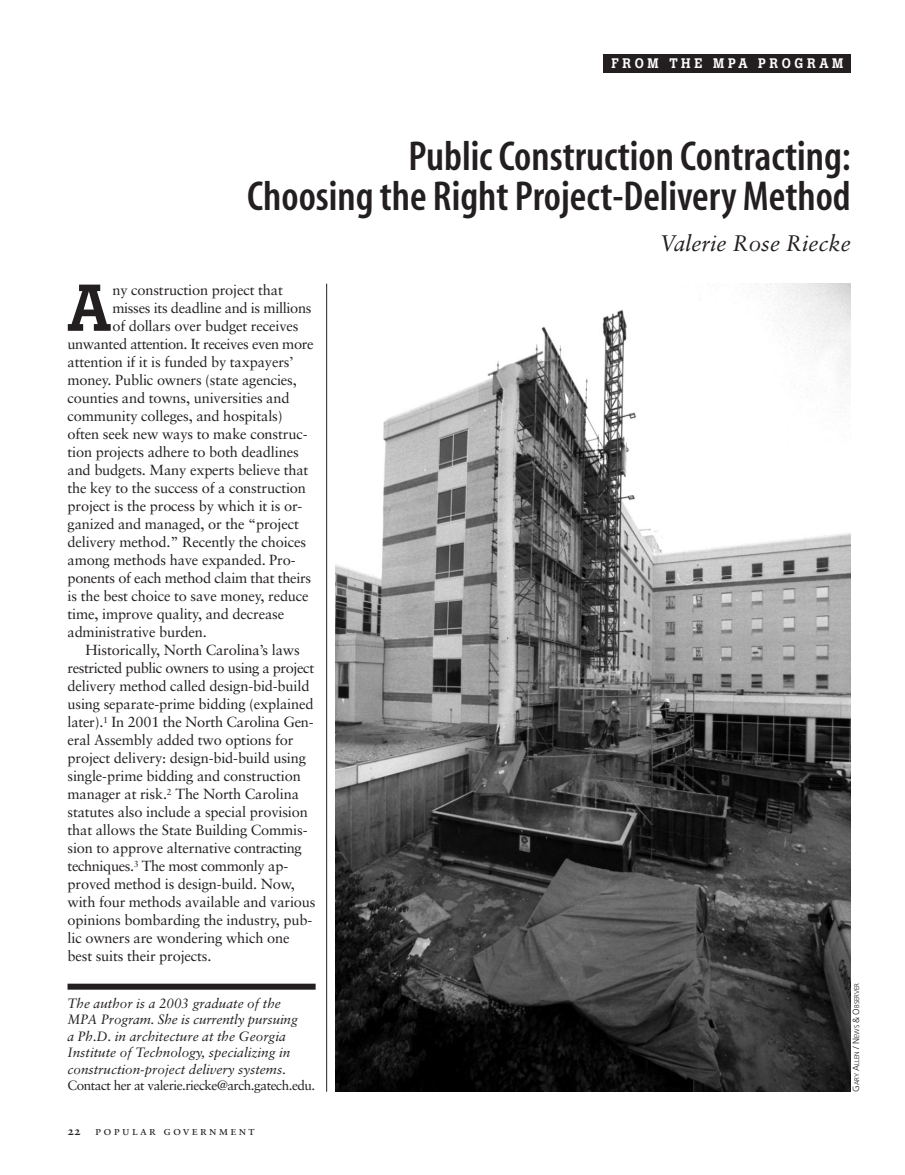
<style>
.page{position:relative;width:905px;height:1175px;background:#fff}
.page>*{position:absolute;margin:0;border:0;box-sizing:border-box;transform-origin:0 0}
.t1{font:500 65.4px "Boton";color:#231f20}
.t2{font:42px/40.5px "Myriad MM 565 300";color:#231f20;text-align:right}
.t3{font:italic 22.5px "Sabon";color:#231f20}
.t4{font:14.7px "Sabon";letter-spacing:-.01em;color:#231f20}
.t5{font:14.7px "Sabon";letter-spacing:-.03em;color:#231f20}
.t6{font:500 13.65px "Boton";letter-spacing:.26em;color:#fff}
.t7{font:italic 13.5px/16.5px "Sabon";color:#231f20}
.t8{font:13.5px "Sabon";letter-spacing:-.035em;color:#231f20}
.t9{font:12.15px "Sabon Roman SC";letter-spacing:.185em;color:#231f20}
.t10{font:300 6.75px "Frutiger";letter-spacing:-.01em;color:#231f20}
.s1{font-family:"Sabon Bold Os F"}
.s2{font-size:9px}
</style>
<div class="page">
<img style="left:335px;top:284px;width:515px;height:807px">
<hr style="left:326px;top:284px;width:1px;height:807px;background:#231f20">
<div style="left:68px;top:983px;width:247px;height:6px;background:#231f20"></div>
<div style="left:603px;top:54px;width:247px;height:19px;background:#231f20"></div>
<p class="t6" style="left:611px;top:58px;width:233px">FROM THE MPA PROGRAM</p>
<h2 class="t2" style="left:247px;top:140px;width:605px">Public Construction Contracting:<br>Choosing the Right Project-Delivery Method</h2>
<h3 class="t3" style="left:659px;top:234px;width:193px">Valerie Rose Riecke</h3>
<h1 class="t1" style="left:68px;top:284px;width:45px">A</h1>
<p class="t4" style="left:112px;top:283px;width:172px">ny construction project that</p>
<p class="t4" style="left:112px;top:301px;width:201px">misses its deadline and is millions</p>
<p class="t4" style="left:112px;top:319px;width:188px">of dollars over budget receives</p>
<p class="t5" style="left:68px;top:337px;width:247px">unwanted attention. It receives even more</p>
<p class="t4" style="left:68px;top:355px;width:227px">attention if it is funded by taxpayers’</p>
<p class="t4" style="left:68px;top:373px;width:231px">money. Public owners (state agencies,</p>
<p class="t4" style="left:68px;top:391px;width:223px">counties and towns, universities and</p>
<p class="t4" style="left:68px;top:409px;width:217px">community colleges, and hospitals)</p>
<p class="t4" style="left:68px;top:427px;width:241px">often seek new ways to make construc-</p>
<p class="t4" style="left:68px;top:445px;width:233px">tion projects adhere to both deadlines</p>
<p class="t4" style="left:68px;top:463px;width:242px">and budgets. Many experts believe that</p>
<p class="t4" style="left:68px;top:481px;width:240px">the key to the success of a construction</p>
<p class="t4" style="left:68px;top:499px;width:236px">project is the process by which it is or-</p>
<p class="t4" style="left:68px;top:517px;width:233px">ganized and managed, or the “project</p>
<p class="t4" style="left:68px;top:535px;width:240px">delivery method.” Recently the choices</p>
<p class="t4" style="left:68px;top:553px;width:229px">among methods have expanded. Pro-</p>
<p class="t4" style="left:68px;top:571px;width:245px">ponents of each method claim that theirs</p>
<p class="t4" style="left:68px;top:589px;width:243px">is the best choice to save money, reduce</p>
<p class="t4" style="left:68px;top:607px;width:218px">time, improve quality, and decrease</p>
<p class="t4" style="left:68px;top:625px;width:141px">administrative burden.</p>
<p class="t4" style="left:86px;top:643px;width:216px">Historically, North Carolina’s laws</p>
<p class="t5" style="left:68px;top:661px;width:248px">restricted public owners to using a project</p>
<p class="t4" style="left:68px;top:679px;width:243px">delivery method called design-bid-build</p>
<p class="t4" style="left:68px;top:697px;width:247px">using separate-prime bidding (explained</p>
<p class="t4" style="left:68px;top:715px;width:248px">later).<sup>1</sup> In 2001 the North Carolina Gen-</p>
<p class="t4" style="left:68px;top:733px;width:227px">eral Assembly added two options for</p>
<p class="t4" style="left:68px;top:751px;width:240px">project delivery: design-bid-build using</p>
<p class="t4" style="left:68px;top:769px;width:235px">single-prime bidding and construction</p>
<p class="t4" style="left:68px;top:787px;width:233px">manager at risk.<sup>2</sup> The North Carolina</p>
<p class="t4" style="left:68px;top:805px;width:242px">statutes also include a special provision</p>
<p class="t4" style="left:68px;top:823px;width:241px">that allows the State Building Commis-</p>
<p class="t4" style="left:68px;top:841px;width:236px">sion to approve alternative contracting</p>
<p class="t5" style="left:68px;top:859px;width:222px">techniques.<sup>3</sup> The most commonly ap-</p>
<p class="t4" style="left:67px;top:877px;width:229px">proved method is design-build. Now,</p>
<p class="t4" style="left:67px;top:895px;width:249px">with four methods available and various</p>
<p class="t4" style="left:67px;top:913px;width:246px">opinions bombarding the industry, pub-</p>
<p class="t4" style="left:67px;top:931px;width:223px">lic owners are wondering which one</p>
<p class="t4" style="left:67px;top:949px;width:145px">best suits their projects.</p>
<p class="t7" style="left:68px;top:995px;width:232px">The author is a 2003 graduate of the MPA Program. She is currently pursuing a Ph.D. in architecture at the Georgia Institute of Technology, specializing in construction-project delivery systems.</p>
<p class="t8" style="left:68px;top:1079px;width:249px">Contact her at valerie.riecke@arch.gatech.edu.</p>
<p class="t9" style="left:68px;top:1125px;width:188px"><span class="s1">22</span> popular government</p>
<p class="t10" style="left:854px;top:1091px;width:110px;rotate:-90deg"><span class="s2">G</span>ARY <span class="s2">A</span>LLEN <span class="s2">/ N</span>EWS <span class="s2">&amp; O</span>BSERVER</p>
</div>
